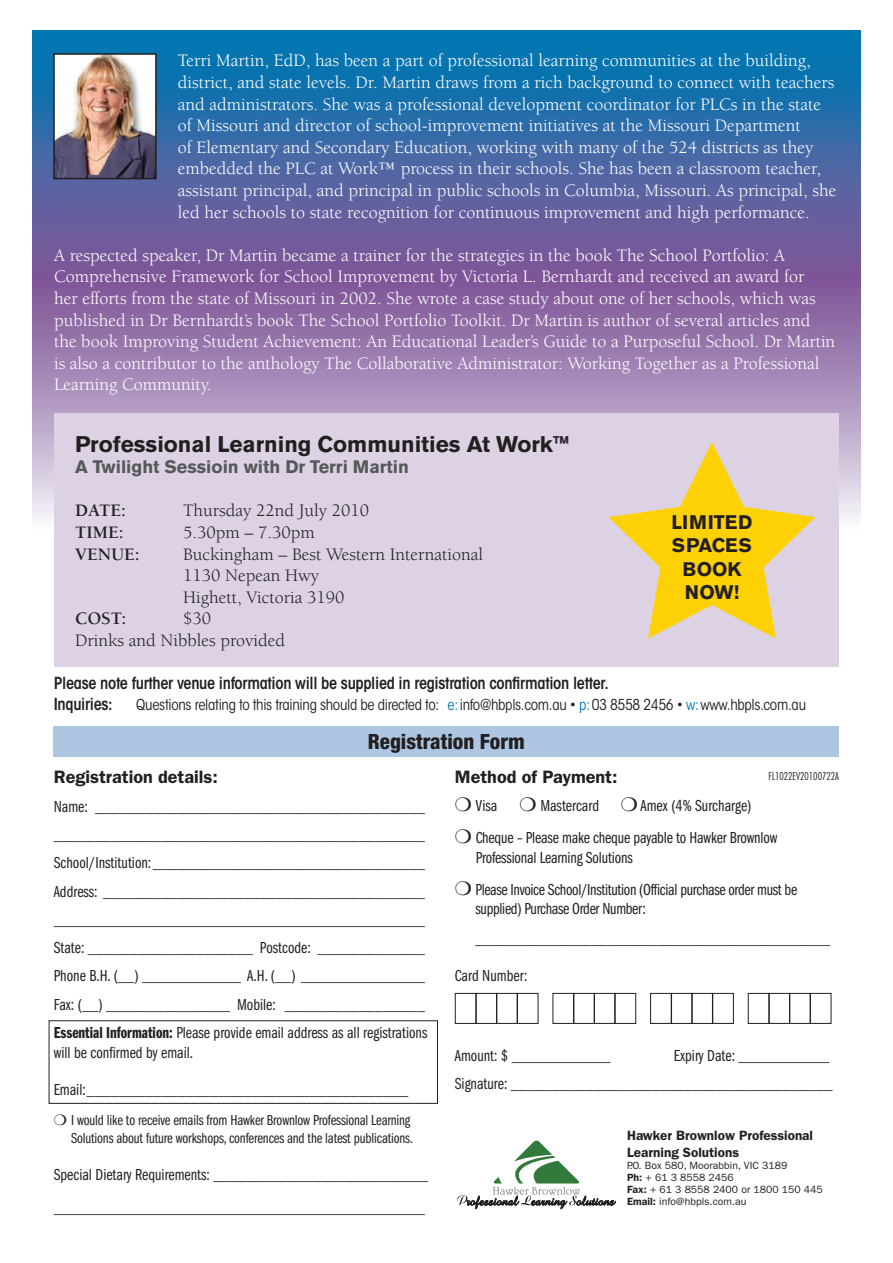
<style>
.page{position:relative;width:893px;height:1263px;background:#fff}
.page>*{position:absolute;margin:0;border:0;box-sizing:border-box;transform-origin:0 0}
.t1{font:700 22.5px "Akzidenz Grotesk BE";color:#231f20}
.t2{font:800 condensed 21px "Helvetica Neue LT Std";color:#231f20}
.t3{font:700 19.5px/23.4px "Akzidenz Grotesk BE";color:#231f20;text-align:center}
.t4{font:18px/21.6px "Berkeley";color:#fff}
.t5{font:18px/21.6px "Berkeley";color:#231f20}
.t6{font:600 18px "ITC Franklin Gothic Std";color:#231f20}
.t7{font:700 18px "Akzidenz Grotesk BE";color:#57585a}
.t8{font:700 18px "Berkeley";color:#231f20}
.t9{font:16.5px/28.3px "ITC Franklin Gothic Std Bk Cp";color:#231f20}
.t10{font:16.5px/32px "ITC Franklin Gothic Std Bk Cp";letter-spacing:-.02em;color:#231f20}
.t11{font:600 condensed 16.5px "ITC Avant Garde Std";letter-spacing:-.02em;color:#231f20}
.t12{font:15px/18px "ITC Franklin Gothic Std Bk Cp";letter-spacing:-.01em;color:#231f20;text-align:right}
.t13{font:condensed 15px "ITC Avant Garde Std";letter-spacing:-.02em;color:#231f20}
.t14{font:600 13.5px/16.2px "ITC Franklin Gothic Std";color:#231f20}
.t15{font:10.5px/12px "ITC Franklin Gothic Std";color:#231f20}
.t16{font:300 condensed 10.5px "Futura Std";color:#231f20}
.s1{color:#0078b2}
.s2{font-family:"ITC Franklin Gothic Std Dm Cp"}
.s3{font-weight:600}
</style>
<div class="page">
<svg style="left:33px;top:31px;width:827px;height:489px;background:#626fa8"></svg>
<img style="left:56px;top:56px;width:98px;height:120px">
<div style="left:53px;top:53px;width:104px;height:126px;border:2px solid #231f20"></div>
<div style="left:455px;top:993px;width:22px;height:31px;border:1px solid #231f20"></div>
<div style="left:475px;top:993px;width:22px;height:31px;border:1px solid #231f20"></div>
<div style="left:496px;top:993px;width:22px;height:31px;border:1px solid #231f20"></div>
<div style="left:517px;top:993px;width:21px;height:31px;border:1px solid #231f20"></div>
<div style="left:553px;top:993px;width:21px;height:31px;border:1px solid #231f20"></div>
<div style="left:573px;top:993px;width:22px;height:31px;border:1px solid #231f20"></div>
<div style="left:594px;top:993px;width:21px;height:31px;border:1px solid #231f20"></div>
<div style="left:614px;top:993px;width:22px;height:31px;border:1px solid #231f20"></div>
<div style="left:650px;top:993px;width:22px;height:31px;border:1px solid #231f20"></div>
<div style="left:671px;top:993px;width:21px;height:31px;border:1px solid #231f20"></div>
<div style="left:691px;top:993px;width:22px;height:31px;border:1px solid #231f20"></div>
<div style="left:712px;top:993px;width:22px;height:31px;border:1px solid #231f20"></div>
<div style="left:748px;top:993px;width:22px;height:31px;border:1px solid #231f20"></div>
<div style="left:768px;top:993px;width:22px;height:31px;border:1px solid #231f20"></div>
<div style="left:789px;top:993px;width:22px;height:31px;border:1px solid #231f20"></div>
<div style="left:810px;top:993px;width:21px;height:31px;border:1px solid #231f20"></div>
<div style="left:54px;top:726px;width:785px;height:31px;background:#adc7e2"></div>
<svg style="left:457px;top:1140px;width:159px;height:70px"></svg>
<div style="left:49px;top:1020px;width:389px;height:84px;border:1px solid #231f20"></div>
<div style="left:54px;top:413px;width:785px;height:254px;background:#dcd2e4"></div>
<svg style="left:609px;top:442px;width:206px;height:197px"></svg>
<p class="t4" style="left:178px;top:52px;width:660px">Terri Martin, EdD, has been a part of professional learning communities at the building, district, and state levels. Dr. Martin draws from a rich background to connect with teachers and administrators. She was a professional development coordinator for PLCs in the state of Missouri and director of school-improvement initiatives at the Missouri Department<br>of Elementary and Secondary Education, working with many of the 524 districts as they embedded the PLC at Work™ process in their schools. She has been a classroom teacher, assistant principal, and principal in public schools in Columbia, Missouri. As principal, she led her schools to state recognition for continuous improvement and high performance.</p>
<p class="t4" style="left:54px;top:246px;width:783px">A respected speaker, Dr Martin became a trainer for the strategies in the book The School Portfolio: A Comprehensive Framework for School Improvement by Victoria L. Bernhardt and received an award for<br>her efforts from the state of Missouri in 2002. She wrote a case study about one of her schools, which was published in Dr Bernhardt’s book The School Portfolio Toolkit. Dr Martin is author of several articles and the book Improving Student Achievement: An Educational Leader’s Guide to a Purposeful School. Dr Martin is also a contributor to the anthology The Collaborative Administrator: Working Together as a Professional Learning Community.</p>
<p class="t1" style="left:75px;top:436px;width:495px">Professional Learning Communities At Work™</p>
<p class="t7" style="left:75px;top:460px;width:335px">A Twilight Sessioin with Dr Terri Martin</p>
<p class="t8" style="left:75px;top:504px;width:52px">DATE:</p>
<p class="t5" style="left:183px;top:501px;width:188px">Thursday 22nd July 2010</p>
<p class="t8" style="left:75px;top:525px;width:50px">TIME:</p>
<p class="t5" style="left:183px;top:523px;width:133px">5.30pm – 7.30pm</p>
<p class="t8" style="left:75px;top:547px;width:66px">VENUE:</p>
<p class="t5" style="left:183px;top:545px;width:301px">Buckingham – Best Western International<br>1130 Nepean Hwy<br>Highett, Victoria 3190</p>
<p class="t8" style="left:75px;top:612px;width:53px">COST:</p>
<p class="t5" style="left:75px;top:609px;width:211px;text-indent:108px">$30<br>Drinks and Nibbles provided</p>
<p class="t11" style="left:54px;top:673px;width:557px">Please note further venue information will be supplied in registration confirmation letter.</p>
<p class="t3" style="left:671px;top:512px;width:82px">LIMITED<br>SPACES<br>BOOK<br>NOW!</p>
<p class="t11" style="left:54px;top:694px;width:60px">Inquiries:</p>
<p class="t13" style="left:136px;top:696px;width:671px">Questions relating to this training should be directed to: <span class="s1">e:</span> info@hbpls.com.au • <span class="s1">p:</span> 03 8558 2456 • <span class="s1">w:</span> www.hbpls.com.au</p>
<p class="t2" style="left:368px;top:734px;width:158px">Registration Form</p>
<p class="t6" style="left:54px;top:770px;width:166px">Registration details:</p>
<p class="t9" style="left:54px;top:793px;width:375px">Name: ________________________________________ _____________________________________________ School/Institution: _________________________________ Address: _______________________________________ _____________________________________________ State: ____________________ Postcode: _____________ Phone B.H. (__) ____________ A.H. (__) _______________ Fax: (__) _______________ Mobile: _________________ <span class="s2">Essential Information:</span> Please provide email address as all registrations</p>
<p class="t9" style="left:54px;top:1040px;width:141px">will be confirmed by email.</p>
<p class="t9" style="left:54px;top:1076px;width:356px">Email: _______________________________________</p>
<p class="t12" style="left:54px;top:1113px;width:361px">❍ I would like to receive emails from Hawker Brownlow Professional Learning<br>Solutions about future workshops, conferences and the latest publications.</p>
<p class="t9" style="left:54px;top:1160px;width:376px;line-height:33px">Special Dietary Requirements: __________________________ _____________________________________________</p>
<p class="t6" style="left:455px;top:770px;width:164px">Method of Payment:</p>
<p class="t9" style="left:455px;top:791px;width:324px;line-height:32px">❍ Visa ❍ Mastercard ❍ Amex (4% Surcharge)<br>❍ Cheque – Please make cheque payable to Hawker Brownlow</p>
<p class="t10" style="left:455px;top:843px;width:344px;text-indent:21px">Professional Learning Solutions<br>❍ Please Invoice School/Institution (Official purchase order must be</p>
<p class="t10" style="left:476px;top:895px;width:356px;line-height:30px">supplied) Purchase Order Number: ___________________________________________</p>
<p class="t9" style="left:455px;top:963px;width:74px">Card Number:</p>
<p class="t16" style="left:768px;top:770px;width:72px">FL1022EV20100722A</p>
<p class="t9" style="left:455px;top:1042px;width:157px">Amount: $ ____________</p>
<p class="t9" style="left:455px;top:1042px;width:379px;text-align:right">Expiry Date: ___________<br>Signature: _______________________________________</p>
<p class="t14" style="left:627px;top:1129px;width:187px">Hawker Brownlow Professional<br>Learning Solutions</p>
<p class="t15" style="left:627px;top:1160px;width:197px">P.O. Box 580, Moorabbin, VIC 3189<br><span class="s3">Ph:</span> + 61 3 8558 2456<br><span class="s3">Fax:</span> + 61 3 8558 2400 or 1800 150 445<br><span class="s3">Email:</span> info@hbpls.com.au</p>
</div>
